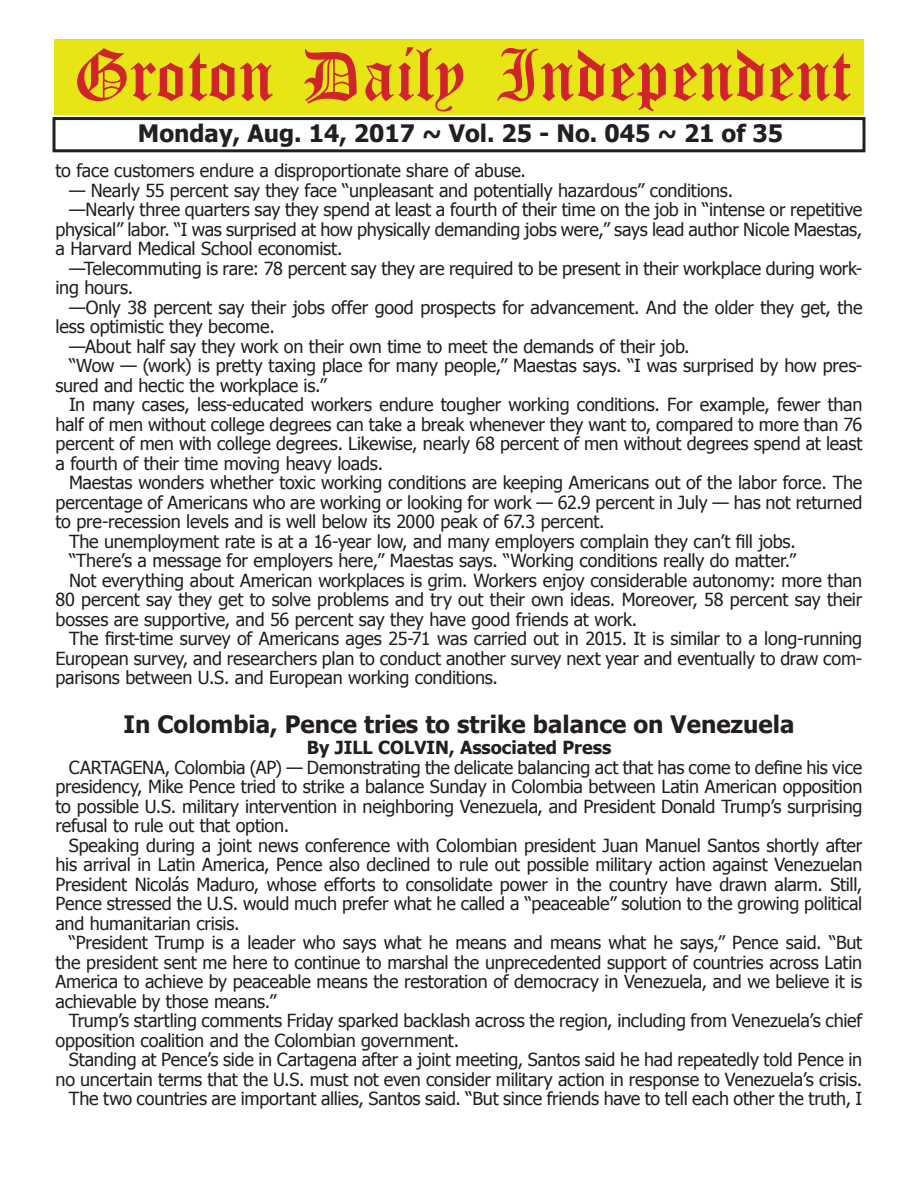
<style>
.page{position:relative;width:918px;height:1188px;background:#fff}
.page>*{position:absolute;margin:0;border:0;box-sizing:border-box;transform-origin:0 0}
.t1{font:54px "Old English Five";color:#d1232a}
.t2{font:700 24px "Tahoma";color:#231f20}
.t3{font:18px/19.5px "Tahoma";letter-spacing:-.01em;color:#231f20;text-align:justify}
.t4{font:700 18px "Tahoma";color:#231f20}
</style>
<div class="page">
<div style="left:52px;top:117px;width:814px;height:35px;border:3px solid #231f20"></div>
<div style="left:54px;top:40px;width:810px;height:75px;background:#e7e515"></div>
<h1 class="t1" style="left:73px;top:50px;width:779px">Groton Daily Independent</h1>
<h2 class="t2" style="left:138px;top:116px;width:647px">Monday, Aug. 14, 2017 ~ Vol. 25 - No. 045 ~ 21 of 35</h2>
<p class="t3" style="left:56px;top:160px;width:472px">to face customers endure a disproportionate share of abuse.</p>
<p class="t3" style="left:69px;top:180px;width:666px">— Nearly 55 percent say they face “unpleasant and potentially hazardous” conditions.</p>
<p class="t3" style="left:69px;top:199px;width:795px">—Nearly three quarters say they spend at least a fourth of their time on the job in “intense or repetitive</p>
<p class="t3" style="left:56px;top:219px;width:808px">physical” labor. “I was surprised at how physically demanding jobs were,” says lead author Nicole Maestas,</p>
<p class="t3" style="left:56px;top:238px;width:289px">a Harvard Medical School economist.</p>
<p class="t3" style="left:69px;top:258px;width:795px">—Telecommuting is rare: 78 percent say they are required to be present in their workplace during work-</p>
<p class="t3" style="left:56px;top:277px;width:79px">ing hours.</p>
<p class="t3" style="left:69px;top:297px;width:795px">—Only 38 percent say their jobs offer good prospects for advancement. And the older they get, the</p>
<p class="t3" style="left:56px;top:316px;width:221px">less optimistic they become.</p>
<p class="t3" style="left:69px;top:336px;width:622px">—About half say they work on their own time to meet the demands of their job.</p>
<p class="t3" style="left:69px;top:355px;width:795px">“Wow — (work) is pretty taxing place for many people,” Maestas says. “I was surprised by how pres-</p>
<p class="t3" style="left:56px;top:375px;width:273px">sured and hectic the workplace is.”</p>
<p class="t3" style="left:69px;top:394px;width:795px">In many cases, less-educated workers endure tougher working conditions. For example, fewer than</p>
<p class="t3" style="left:56px;top:414px;width:808px">half of men without college degrees can take a break whenever they want to, compared to more than 76</p>
<p class="t3" style="left:56px;top:433px;width:808px">percent of men with college degrees. Likewise, nearly 68 percent of men without degrees spend at least</p>
<p class="t3" style="left:56px;top:453px;width:329px">a fourth of their time moving heavy loads.</p>
<p class="t3" style="left:69px;top:472px;width:795px">Maestas wonders whether toxic working conditions are keeping Americans out of the labor force. The</p>
<p class="t3" style="left:56px;top:492px;width:808px">percentage of Americans who are working or looking for work — 62.9 percent in July — has not returned</p>
<p class="t3" style="left:56px;top:511px;width:551px">to pre-recession levels and is well below its 2000 peak of 67.3 percent.</p>
<p class="t3" style="left:69px;top:531px;width:728px">The unemployment rate is at a 16-year low, and many employers complain they can’t fill jobs.</p>
<p class="t3" style="left:69px;top:550px;width:729px">“There’s a message for employers here,” Maestas says. “Working conditions really do matter.”</p>
<p class="t3" style="left:69px;top:570px;width:795px">Not everything about American workplaces is grim. Workers enjoy considerable autonomy: more than</p>
<p class="t3" style="left:56px;top:589px;width:808px">80 percent say they get to solve problems and try out their own ideas. Moreover, 58 percent say their</p>
<p class="t3" style="left:56px;top:609px;width:583px">bosses are supportive, and 56 percent say they have good friends at work.</p>
<p class="t3" style="left:69px;top:628px;width:795px">The first-time survey of Americans ages 25-71 was carried out in 2015. It is similar to a long-running</p>
<p class="t3" style="left:56px;top:648px;width:808px">European survey, and researchers plan to conduct another survey next year and eventually to draw com-</p>
<p class="t3" style="left:56px;top:667px;width:444px">parisons between U.S. and European working conditions.</p>
<h2 class="t2" style="left:124px;top:707px;width:672px">In Colombia, Pence tries to strike balance on Venezuela</h2>
<p class="t4" style="left:307px;top:735px;width:306px">By JILL COLVIN, Associated Press</p>
<p class="t3" style="left:55px;top:757px;width:808px;text-indent:14px">CARTAGENA, Colombia (AP) — Demonstrating the delicate balancing act that has come to define his vice presidency, Mike Pence tried to strike a balance Sunday in Colombia between Latin American opposition to possible U.S. military intervention in neighboring Venezuela, and President Donald Trump’s surprising refusal to rule out that option.</p>
<p class="t3" style="left:55px;top:835px;width:808px;text-indent:14px">Speaking during a joint news conference with Colombian president Juan Manuel Santos shortly after his arrival in Latin America, Pence also declined to rule out possible military action against Venezuelan President Nicolás Maduro, whose efforts to consolidate power in the country have drawn alarm. Still, Pence stressed the U.S. would much prefer what he called a “peaceable” solution to the growing political and humanitarian crisis.</p>
<p class="t3" style="left:55px;top:932px;width:808px;text-indent:14px">“President Trump is a leader who says what he means and means what he says,” Pence said. “But the president sent me here to continue to marshal the unprecedented support of countries across Latin America to achieve by peaceable means the restoration of democracy in Venezuela, and we believe it is achievable by those means.”</p>
<p class="t3" style="left:55px;top:1010px;width:808px;text-indent:14px">Trump’s startling comments Friday sparked backlash across the region, including from Venezuela’s chief opposition coalition and the Colombian government.</p>
<p class="t3" style="left:55px;top:1049px;width:808px;text-align:right">Standing at Pence’s side in Cartagena after a joint meeting, Santos said he had repeatedly told Pence in no uncertain terms that the U.S. must not even consider military action in response to Venezuela’s crisis.<br>The two countries are important allies, Santos said. “But since friends have to tell each other the truth, I</p>
</div>
